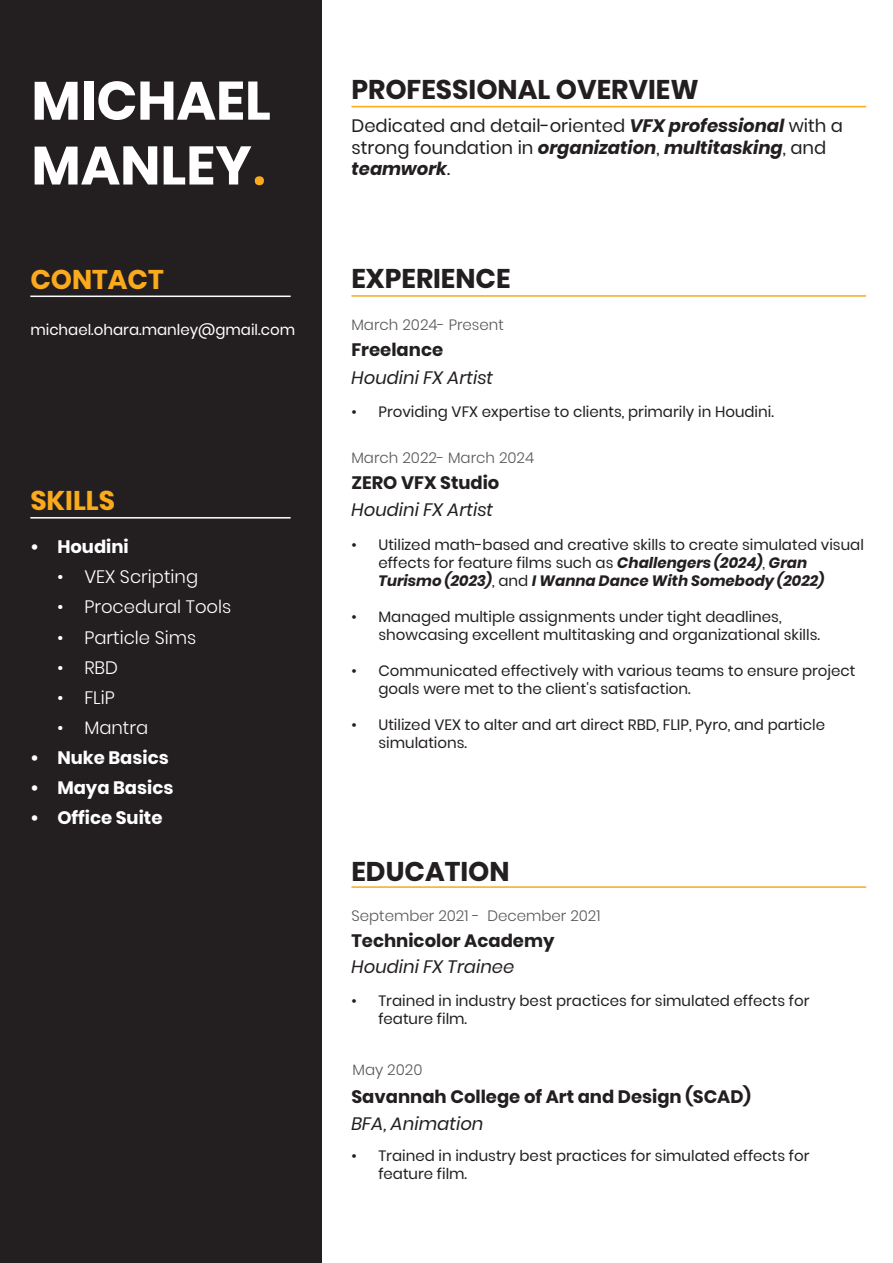
<style>
.page{position:relative;width:893px;height:1263px;background:#fff}
.page>*{position:absolute;margin:0;border:0;box-sizing:border-box;transform-origin:0 0}
.t1{font:700 54px/64.8px "Poppins";color:#fff}
.t2{font:700 27px "Poppins";color:#231f20}
.t3{font:700 27px "Poppins";color:#faaa1c}
.t4{font:700 27px "Poppins";color:#faaa1b}
.t5{font:18px/21.6px "Poppins";color:#231f20}
.t6{font:700 18px "Poppins";color:#231f20}
.t7{font:italic 18px "Poppins";color:#231f20}
.t8{font:300 18px "Poppins";color:#fff}
.t9{font:700 18px "Poppins";color:#fff}
.t10{font:15px/18px "Poppins";color:#231f20}
.t11{font:300 15px "Poppins";color:#57585a}
.t12{font:15px "Poppins";color:#fff}
.s1{font-family:"Noto Sans Syriac";font-weight:400;color:#faaa1b}
.s2{font-weight:700;font-style:italic}
</style>
<div class="page">
<div style="left:0;top:0;width:321px;height:1263px;background:#231f20"></div>
<hr style="left:30px;top:296px;width:261px;height:1px;background:#fff">
<hr style="left:30px;top:517px;width:261px;height:1px;background:#fff">
<hr style="left:351px;top:295px;width:515px;height:2px;background:#faaa1c">
<hr style="left:351px;top:106px;width:515px;height:1px;background:#faaa1c">
<hr style="left:351px;top:886px;width:515px;height:2px;background:#faaa1c">
<h1 class="t1" style="left:31px;top:69px;width:241px">MICHAEL<br>MANLEY<span class="s1">.</span></h1>
<h2 class="t3" style="left:30px;top:264px;width:135px">CONTACT</h2>
<p class="t12" style="left:30px;top:321px;width:266px">michael.ohara.manley@gmail.com</p>
<h2 class="t4" style="left:30px;top:485px;width:86px">SKILLS</h2>
<p class="t9" style="left:30px;top:537px;width:100px">• Houdini</p>
<p class="t8" style="left:57px;top:567px;width:142px">• VEX Scripting</p>
<p class="t8" style="left:57px;top:597px;width:176px">• Procedural Tools</p>
<p class="t8" style="left:57px;top:627px;width:141px">• Particle Sims</p>
<p class="t8" style="left:57px;top:657px;width:62px">• RBD</p>
<p class="t8" style="left:57px;top:687px;width:59px">• FLiP</p>
<p class="t8" style="left:57px;top:717px;width:92px">• Mantra</p>
<p class="t9" style="left:30px;top:747px;width:140px">• Nuke Basics</p>
<p class="t9" style="left:30px;top:777px;width:145px">• Maya Basics</p>
<p class="t9" style="left:30px;top:807px;width:134px">• Office Suite</p>
<h2 class="t2" style="left:351px;top:74px;width:349px">PROFESSIONAL OVERVIEW</h2>
<p class="t5" style="left:351px;top:115px;width:493px">Dedicated and detail-oriented <span class="s2">VFX professional</span> with a strong foundation in <span class="s2">organization</span>, <span class="s2">multitasking</span>, and <span class="s2">teamwork</span>.</p>
<h2 class="t2" style="left:351px;top:263px;width:161px">EXPERIENCE</h2>
<p class="t11" style="left:351px;top:316px;width:154px">March 2024- Present</p>
<p class="t6" style="left:351px;top:339px;width:93px">Freelance</p>
<p class="t7" style="left:351px;top:367px;width:143px">Houdini FX Artist</p>
<p class="t10" style="left:351px;top:403px;width:424px">• Providing VFX expertise to clients, primarily in Houdini.</p>
<p class="t11" style="left:351px;top:449px;width:184px">March 2022- March 2024</p>
<p class="t6" style="left:351px;top:472px;width:150px">ZERO VFX Studio</p>
<p class="t7" style="left:351px;top:499px;width:143px">Houdini FX Artist</p>
<p class="t10" style="left:378px;top:536px;width:487px;text-indent:-27px">• Utilized math-based and creative skills to create simulated visual effects for feature films such as <span class="s2">Challengers (2024)</span>, <span class="s2">Gran<br>Turismo (2023)</span>, and <span class="s2">I Wanna Dance With Somebody (2022)</span></p>
<p class="t10" style="left:378px;top:608px;width:443px;text-indent:-27px">• Managed multiple assignments under tight deadlines, showcasing excellent multitasking and organizational skills.</p>
<p class="t10" style="left:378px;top:662px;width:479px;text-indent:-27px">• Communicated effectively with various teams to ensure project goals were met to the client's satisfaction.</p>
<p class="t10" style="left:378px;top:716px;width:448px;text-indent:-27px">• Utilized VEX to alter and art direct RBD, FLIP, Pyro, and particle simulations.</p>
<h2 class="t2" style="left:351px;top:856px;width:160px">EDUCATION</h2>
<p class="t11" style="left:351px;top:907px;width:251px">September 2021 - December 2021</p>
<p class="t6" style="left:351px;top:930px;width:205px">Technicolor Academy</p>
<p class="t7" style="left:351px;top:956px;width:164px">Houdini FX Trainee</p>
<p class="t10" style="left:378px;top:992px;width:433px;text-indent:-27px">• Trained in industry best practices for simulated effects for feature film.</p>
<p class="t11" style="left:353px;top:1061px;width:71px">May 2020</p>
<p class="t6" style="left:351px;top:1086px;width:401px">Savannah College of Art and Design (SCAD)</p>
<p class="t7" style="left:351px;top:1113px;width:134px">BFA, Animation</p>
<p class="t10" style="left:378px;top:1146px;width:433px;text-indent:-27px">• Trained in industry best practices for simulated effects for feature film.</p>
</div>
